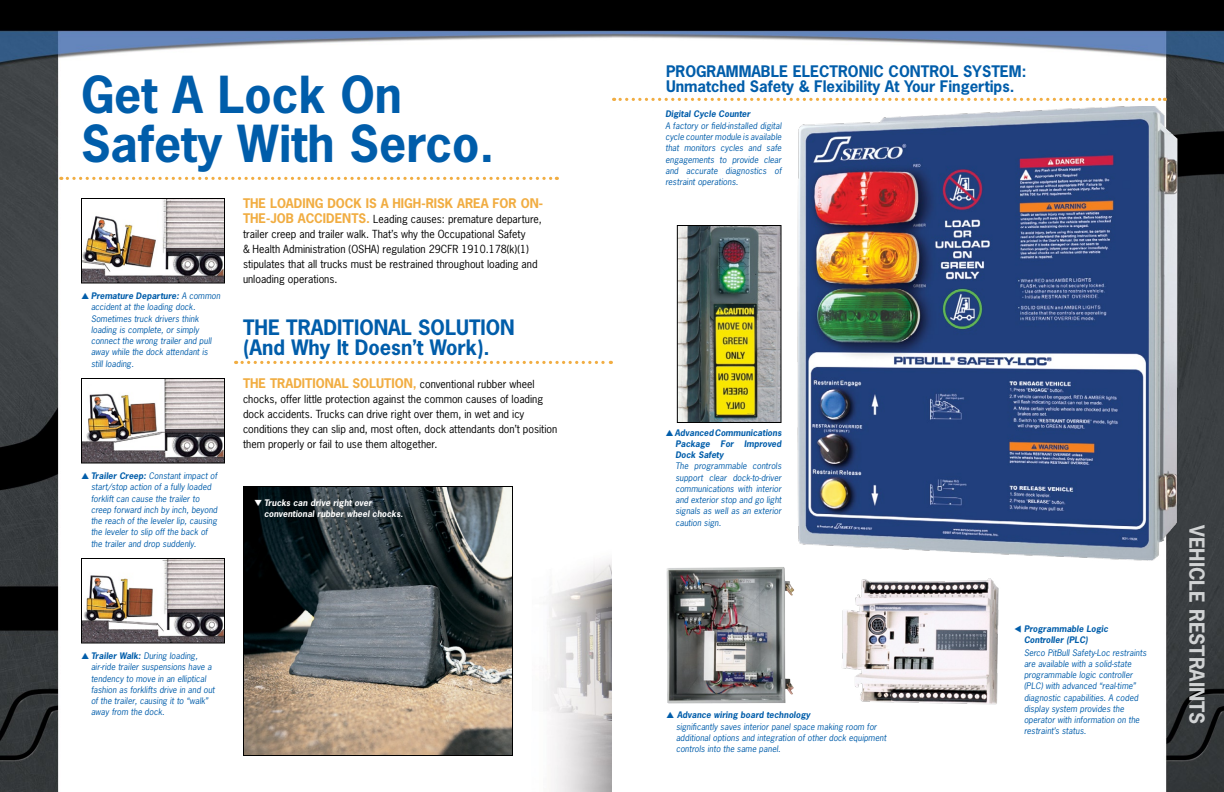
<style>
.page{position:relative;width:1224px;height:792px;background:#fff}
.page>*{position:absolute;margin:0;border:0;box-sizing:border-box;transform-origin:0 0}
.Head_1_LARGE{font:700 48px "News Gothic Std";color:#005daa}
.Head_1{font:700 20px "News Gothic Std";color:#005daa}
.Title_Side{font:700 19.5px "News Gothic Std";color:#d1d3d4}
.Head_2{font:700 15px "News Gothic Std";color:#005daa}
.Body{font:700 12.5px "News Gothic Std";color:#f1ad42}
.Body-2{font:10.5px/15px "News Gothic Std";color:#000}
.Callout_Bullet{font:italic 8.5px/11.2px "News Gothic Std";letter-spacing:.005em;color:#005daa}
.Callout_Body__left{font:italic 8.5px/11.2px "News Gothic Std";letter-spacing:.005em;color:#005daa;text-align:justify}
.Callout_Bullet-2{font:italic 700 8.5px/11.2px "News Gothic Std";letter-spacing:.005em;color:#005daa;text-align:justify}
.Callout_Bullet-3{font:italic 700 8.5px/11.2px "News Gothic Std";letter-spacing:.005em;color:#fff}
.Callout_Body__left-2{font:italic 700 8.5px "News Gothic Std";letter-spacing:.005em;color:#005daa}
.s1{font-weight:700}
.s2{font-weight:700;font-size:12.5px;color:#f1ad42}
.s3{font-weight:400;font-size:10.5px;color:#000}
</style>
<div class="page">
<img style="left:0;top:0;width:612px;height:792px">
<img style="left:612px;top:0;width:612px;height:792px">
<img style="left:518px;top:473px;width:94px;height:319px">
<img style="left:83px;top:200px;width:140px;height:82px">
<div style="left:81px;top:198px;width:144px;height:86px;border:1px solid #000"></div>
<img style="left:83px;top:560px;width:140px;height:82px">
<div style="left:81px;top:558px;width:144px;height:86px;border:1px solid #000"></div>
<img style="left:83px;top:380px;width:140px;height:82px">
<div style="left:81px;top:378px;width:144px;height:86px;border:1px solid #000"></div>
<img style="left:245px;top:488px;width:266px;height:266px">
<div style="left:243px;top:486px;width:270px;height:270px;border:1px solid #000"></div>
<img style="left:840px;top:575px;width:164px;height:131px">
<img style="left:794px;top:106px;width:389px;height:457px">
<svg style="left:236px;top:361px;width:375px;height:3px"></svg>
<svg style="left:61px;top:177px;width:496px;height:3px"></svg>
<img style="left:679px;top:227px;width:101px;height:194px">
<div style="left:677px;top:225px;width:105px;height:198px;border:1px solid #000"></div>
<svg style="left:614px;top:98px;width:551px;height:3px"></svg>
<img style="left:666px;top:567px;width:129px;height:137px">
<svg style="left:82px;top:293px;width:7px;height:6px"></svg>
<svg style="left:82px;top:473px;width:7px;height:6px"></svg>
<svg style="left:82px;top:653px;width:7px;height:6px"></svg>
<svg style="left:666px;top:429px;width:7px;height:7px"></svg>
<svg style="left:667px;top:711px;width:7px;height:7px"></svg>
<p class="Head_1_LARGE" style="left:81px;top:63px;width:323px">Get A Lock On</p>
<p class="Head_1_LARGE" style="left:81px;top:112px;width:415px">Safety With Serco.</p>
<p class="Callout_Bullet" style="left:91px;top:290px;width:131px"><span class="s1">Premature Departure:</span> A common accident at the loading dock.<br>Sometimes truck drivers think loading is complete, or simply connect the wrong trailer and pull away while the dock attendant is still loading.</p>
<p class="Callout_Bullet" style="left:91px;top:470px;width:128px"><span class="s1">Trailer Creep:</span> Constant impact of start/stop action of a fully loaded forklift can cause the trailer to creep forward inch by inch, beyond the reach of the leveler lip, causing the leveler to slip off the back of the trailer and drop suddenly.</p>
<p class="Body" style="left:243px;top:195px;width:302px">THE LOADING DOCK IS A HIGH-RISK AREA FOR ON-</p>
<p class="Body-2" style="left:243px;top:211px;width:300px"><span class="s2">THE-JOB ACCIDENTS.</span> Leading causes: premature departure, trailer creep and trailer walk. That’s why the Occupational Safety<br>&amp; Health Administration (OSHA) regulation 29CFR 1910.178(k)(1) stipulates that all trucks must be restrained throughout loading and unloading operations.</p>
<p class="Head_1" style="left:243px;top:315px;width:273px">THE TRADITIONAL SOLUTION</p>
<p class="Head_1" style="left:243px;top:335px;width:248px">(And Why It Doesn’t Work).</p>
<p class="Body" style="left:243px;top:375px;width:293px">THE TRADITIONAL SOLUTION, <span class="s3">conventional rubber wheel</span></p>
<p class="Body-2" style="left:243px;top:391px;width:316px">chocks, offer little protection against the common causes of loading dock accidents. Trucks can drive right over them, in wet and icy conditions they can slip and, most often, dock attendants don’t position them properly or fail to use them altogether.</p>
<p class="Callout_Bullet-3" style="left:264px;top:497px;width:141px;text-indent:-10px">❑ Trucks can drive right over conventional rubber wheel chocks.</p>
<p class="Callout_Bullet" style="left:91px;top:650px;width:125px"><span class="s1">Trailer Walk:</span> During loading, air-ride trailer suspensions have a tendency to move in an elliptical fashion as forklifts drive in and out of the trailer, causing it to “walk” away from the dock.</p>
<p class="Head_2" style="left:666px;top:62px;width:362px">PROGRAMMABLE ELECTRONIC CONTROL SYSTEM:</p>
<p class="Head_2" style="left:666px;top:77px;width:350px">Unmatched Safety &amp; Flexibility At Your Fingertips.</p>
<p class="Callout_Body__left-2" style="left:665px;top:108px;width:86px">Digital Cycle Counter</p>
<p class="Callout_Body__left" style="left:665px;top:120px;width:118px">A factory or field-installed digital cycle counter module is available that monitors cycles and safe engagements to provide clear and accurate diagnostics of restraint operations.</p>
<p class="Callout_Bullet-2" style="left:675px;top:427px;width:108px">Advanced Communications Package For Improved Dock Safety</p>
<p class="Callout_Bullet" style="left:675px;top:461px;width:108px;text-align:justify">The programmable controls support clear dock-to-driver communications with interior and exterior stop and go light signals as well as an exterior caution sign.</p>
<p class="Callout_Bullet-2" style="left:677px;top:709px;width:135px">Advance wiring board technology</p>
<p class="Callout_Bullet" style="left:676px;top:721px;width:212px">significantly saves interior panel space making room for additional options and integration of other dock equipment controls into the same panel.</p>
<p class="Callout_Bullet-2" style="left:1024px;top:623px;width:86px;text-indent:-10px">▼ Programmable Logic<br>Controller (PLC)</p>
<p class="Callout_Bullet" style="left:1024px;top:647px;width:124px">Serco PitBull Safety-Loc restraints are available with a solid-state programmable logic controller (PLC) with advanced “real-time” diagnostic capabilities. A coded display system provides the operator with information on the restraint’s status.</p>
<p class="Title_Side" style="left:1210px;top:525px;width:199px;rotate:90deg">Vehicle Restraints</p>
</div>
